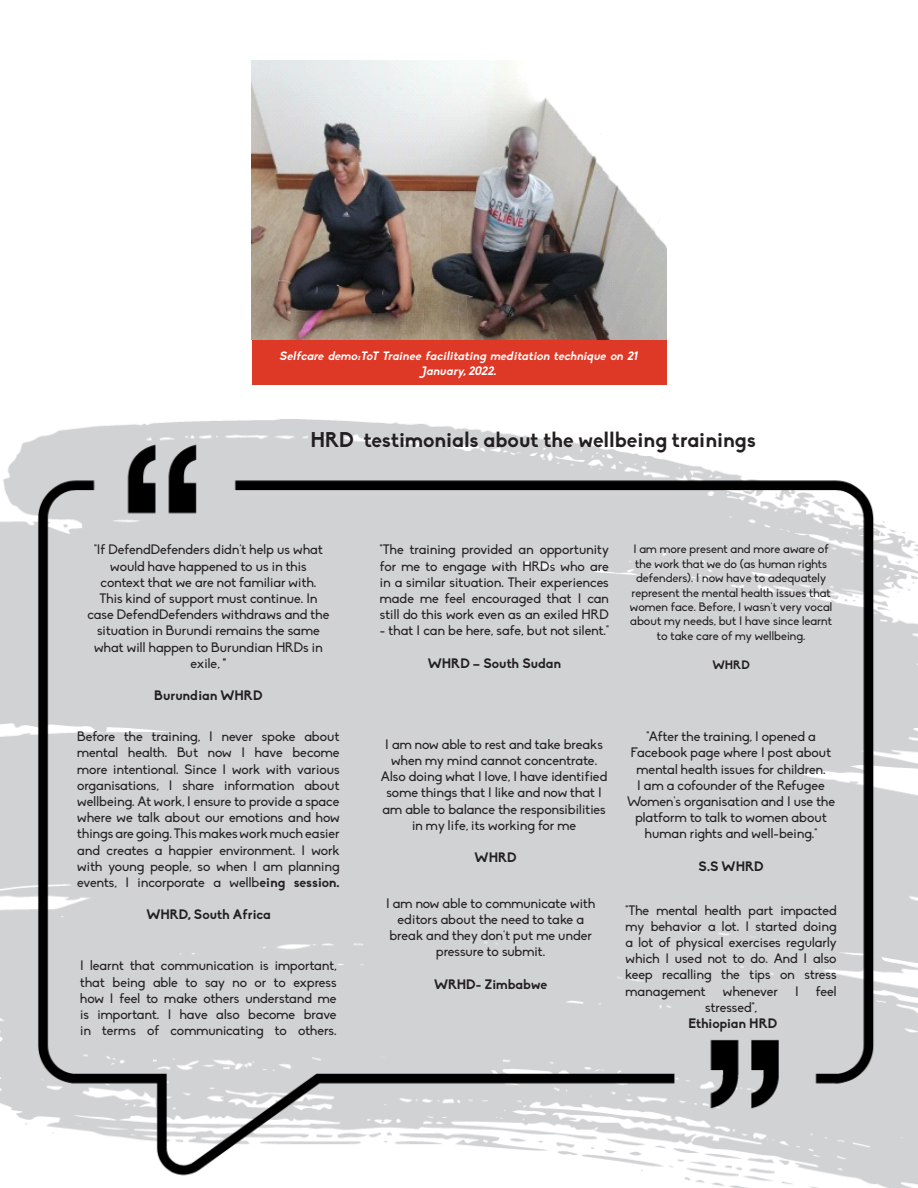
<style>
.page{position:relative;width:918px;height:1188px;background:#fff}
.page>*{position:absolute;margin:0;border:0;box-sizing:border-box;transform-origin:0 0}
.t1{font:700 21px "Biko";color:#231f20}
.t2{font:13.5px/16.2px "Biko";color:#231f20;text-align:center}
.t3{font:700 13.5px "Biko";color:#231f20}
.t4{font:12px/14.4px "Biko";color:#231f20;text-align:center}
.t5{font:italic 700 12px/14.4px "Biko";color:#fff;text-align:center}
.t6{font:700 12px "Biko";color:#231f20}
.s1{font-weight:700}
</style>
<div class="page">
<img style="left:0;top:420px;width:918px;height:768px">
<div style="left:252px;top:338px;width:414px;height:46px;background:#de3926"></div>
<img style="left:252px;top:60px;width:414px;height:280px">
<p class="t5" style="left:279px;top:349px;width:362px">Selfcare demo:ToT Trainee facilitating meditation technique on 21<br>January,2022.</p>
<p class="t1" style="left:310px;top:427px;width:447px">HRD testimonials about the wellbeing trainings</p>
<p class="t2" style="left:87px;top:542px;width:243px">"If DefendDefenders didn't help us what would have happened to us in this context that we are not familiar with.<br>This kind of support must continue. In case DefendDefenders withdraws and the situation in Burundi remains the same what will happen to Burundian HRDs in exile, <span class="s1">"</span></p>
<p class="t3" style="left:154px;top:687px;width:110px">Burundian WHRD</p>
<p class="t2" style="left:77px;top:729px;width:264px;text-align:justify">Before the training, I never spoke about mental health. But now I have become more intentional. Since I work with various organisations, I share information about wellbeing. At work, I ensure to provide a space where we talk about our emotions and how things are going. This makes work much easier and creates a happier environment. I work with young people, so when I am planning events, I incorporate a wellb<span class="s1">eing session.</span></p>
<p class="t3" style="left:146px;top:907px;width:126px">WHRD, South Africa</p>
<p class="t2" style="left:80px;top:958px;width:258px;text-align:justify">I learnt that communication is important, that being able to say no or to express how I feel to make others understand me is important. I have also become brave in terms of communicating to others.</p>
<p class="t2" style="left:380px;top:542px;width:230px;text-align:justify">"The training provided an opportunity for me to engage with HRDs who are in a similar situation. Their experiences made me feel encouraged that I can still do this work even as an exiled HRD</p>
<p class="t2" style="left:380px;top:623px;width:230px">- that I can be here, safe, but not silent."</p>
<p class="t3" style="left:428px;top:655px;width:135px">WHRD – South Sudan</p>
<p class="t4" style="left:630px;top:542px;width:204px">I am more present and more aware of the work that we do (as human rights defenders). I now have to adequately represent the mental health issues that women face. Before, I wasn't very vocal about my needs, but I have since learnt to take care of my wellbeing.</p>
<p class="t6" style="left:712px;top:657px;width:39px">WHRD</p>
<p class="t2" style="left:381px;top:736px;width:228px">I am now able to rest and take breaks when my mind cannot concentrate.<br>Also doing what I love, I have identified some things that I like and now that I am able to balance the responsibilities in my life, its working for me</p>
<p class="t3" style="left:475px;top:849px;width:44px">WHRD</p>
<p class="t2" style="left:386px;top:895px;width:211px">I am now able to communicate with editors about the need to take a break and they don't put me under pressure to submit.</p>
<p class="t3" style="left:434px;top:976px;width:115px">WRHD- Zimbabwe</p>
<p class="t2" style="left:627px;top:729px;width:210px">"After the training, I opened a<br>Facebook page where I post about mental health issues for children.<br>I am a cofounder of the Refugee<br>Women's organisation and I use the platform to talk to women about human rights and well-being."</p>
<p class="t3" style="left:699px;top:858px;width:67px">S.S WHRD</p>
<p class="t2" style="left:626px;top:902px;width:213px;text-align:justify">"The mental health part impacted my behavior a lot. I started doing a lot of physical exercises regularly which I used not to do. And I also keep recalling the tips on stress management</p>
<p class="t2" style="left:723px;top:983px;width:56px">whenever</p>
<p class="t2" style="left:795px;top:983px;width:5px">I</p>
<p class="t2" style="left:816px;top:983px;width:22px">feel</p>
<p class="t2" style="left:705px;top:999px;width:53px">stressed",</p>
<p class="t3" style="left:688px;top:1015px;width:91px">Ethiopian HRD</p>
</div>
